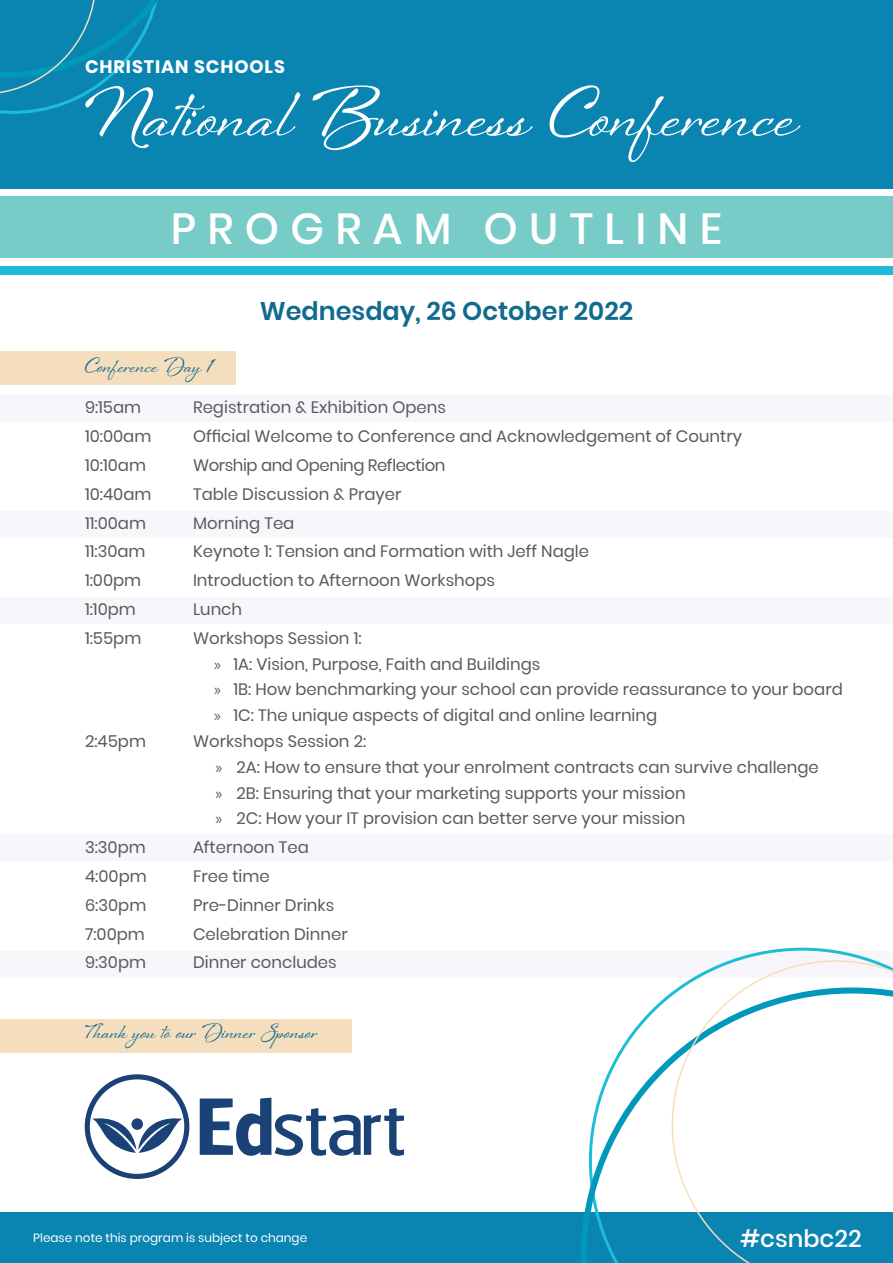
<style>
.page{position:relative;width:893px;height:1263px;background:#fff}
.page>*{position:absolute;margin:0;border:0;box-sizing:border-box;transform-origin:0 0}
.t1{font:700 66px "Sheila";color:#fff}
.t2{font:500 43.5px "Poppins";letter-spacing:.26em;color:#fff}
.t3{font:600 25.5px "Poppins";color:#116b8c}
.t4{font:500 24px "Poppins";color:#fff}
.t5{font:700 19.5px "Sheila";letter-spacing:.01em;color:#116b8c}
.t6{font:700 18px "Poppins";letter-spacing:.05em;color:#fff}
.t7{font:16.5px/25.8px "Poppins";color:#5a5a5a}
.t8{font:16.5px "Poppins";letter-spacing:-.025em;color:#5a5a5a}
.t9{font:12px "Poppins";color:#fff}
.s1{font-family:"Myriad Pro"}
</style>
<div class="page">
<div style="left:0;top:834px;width:893px;height:27px;background:#f7f6fb"></div>
<div style="left:0;top:951px;width:893px;height:27px;background:#f7f6fb"></div>
<div style="left:0;top:597px;width:893px;height:27px;background:#f7f6fb"></div>
<div style="left:0;top:511px;width:893px;height:27px;background:#f7f6fb"></div>
<div style="left:0;top:395px;width:893px;height:26px;background:#f7f6fb"></div>
<div style="left:0;top:1212px;width:893px;height:51px;background:#0a85b1"></div>
<div style="left:0;top:0;width:893px;height:188px;background:#0a85b1"></div>
<div style="left:0;top:266px;width:893px;height:8px;background:#1dbdd7"></div>
<div style="left:0;top:196px;width:893px;height:62px;background:#77ccc8"></div>
<svg style="left:0;top:0;width:158px;height:114px"></svg>
<svg style="left:581px;top:1011px;width:69px;height:252px"></svg>
<svg style="left:650px;top:947px;width:243px;height:316px"></svg>
<div style="left:0;top:351px;width:236px;height:33px;background:#f5debe"></div>
<div style="left:0;top:1019px;width:352px;height:33px;background:#f5debe"></div>
<svg style="left:92px;top:1112px;width:90px;height:41px"></svg>
<div style="left:131px;top:1118px;width:12px;height:12px;background:#1a4276;border-radius:50%"></div>
<svg style="left:200px;top:1097px;width:204px;height:59px"></svg>
<div style="left:85px;top:1074px;width:104px;height:105px;border:5px solid #1a4276;border-radius:50%"></div>
<p class="t6" style="left:85px;top:57px;width:201px">CHRISTIAN SCHOOLS</p>
<h1 class="t1" style="left:85px;top:74px;width:714px">National Business Conference</h1>
<h2 class="t2" style="left:171px;top:203px;width:553px">PROGRAM OUTLINE</h2>
<p class="t5" style="left:85px;top:353px;width:129px">Conference Day 1</p>
<h3 class="t3" style="left:260px;top:297px;width:375px">Wednesday, 26 October 2022</h3>
<p class="t7" style="left:85px;top:395px;width:58px">9:15am</p>
<p class="t7" style="left:193px;top:395px;width:254px">Registration &amp; Exhibition Opens</p>
<p class="t7" style="left:85px;top:424px;width:68px">10:00am</p>
<p class="t7" style="left:193px;top:424px;width:550px">Official Welcome to Conference and Acknowledgement of Country</p>
<p class="t7" style="left:85px;top:452px;width:62px">10:10am</p>
<p class="t8" style="left:193px;top:456px;width:254px">Worship and Opening Reflection</p>
<p class="t7" style="left:85px;top:481px;width:68px">10:40am</p>
<p class="t7" style="left:193px;top:481px;width:210px">Table Discussion &amp; Prayer</p>
<p class="t7" style="left:85px;top:510px;width:62px">11:00am</p>
<p class="t7" style="left:193px;top:510px;width:103px">Morning Tea</p>
<p class="t7" style="left:85px;top:539px;width:62px">11:30am</p>
<p class="t7" style="left:193px;top:539px;width:398px">Keynote 1: Tension and Formation with Jeff Nagle</p>
<p class="t7" style="left:85px;top:568px;width:58px">1:00pm</p>
<p class="t7" style="left:193px;top:568px;width:304px">Introduction to Afternoon Workshops</p>
<p class="t7" style="left:85px;top:596px;width:52px">1:10pm</p>
<p class="t7" style="left:193px;top:596px;width:51px">Lunch</p>
<p class="t7" style="left:85px;top:625px;width:58px">1:55pm</p>
<p class="t7" style="left:214px;top:625px;width:630px;text-indent:-21px">Workshops Session 1:<br><span class="s1">»</span> 1A: Vision, Purpose, Faith and Buildings<br><span class="s1">»</span> 1B: How benchmarking your school can provide reassurance to your board <span class="s1">»</span> 1C: The unique aspects of digital and online learning</p>
<p class="t7" style="left:85px;top:728px;width:63px">2:45pm</p>
<p class="t7" style="left:216px;top:728px;width:605px;text-indent:-22px">Workshops Session 2:<br><span class="s1">»</span> 2A: How to ensure that your enrolment contracts can survive challenge <span class="s1">»</span> 2B: Ensuring that your marketing supports your mission<br><span class="s1">»</span> 2C: How your IT provision can better serve your mission</p>
<p class="t7" style="left:85px;top:835px;width:62px">3:30pm</p>
<p class="t7" style="left:193px;top:835px;width:117px">Afternoon Tea</p>
<p class="t7" style="left:85px;top:863px;width:63px">4:00pm</p>
<p class="t7" style="left:193px;top:863px;width:78px">Free time</p>
<p class="t7" style="left:85px;top:892px;width:63px">6:30pm</p>
<p class="t7" style="left:193px;top:892px;width:143px">Pre-Dinner Drinks</p>
<p class="t7" style="left:85px;top:921px;width:61px">7:00pm</p>
<p class="t7" style="left:193px;top:921px;width:156px">Celebration Dinner</p>
<p class="t7" style="left:85px;top:950px;width:63px">9:30pm</p>
<p class="t7" style="left:193px;top:950px;width:145px">Dinner concludes</p>
<p class="t5" style="left:85px;top:1020px;width:234px">Thank you to our Dinner Sponsor</p>
<p class="t9" style="left:33px;top:1230px;width:275px">Please note this program is subject to change</p>
<h3 class="t4" style="left:740px;top:1224px;width:123px">#csnbc22</h3>
</div>
